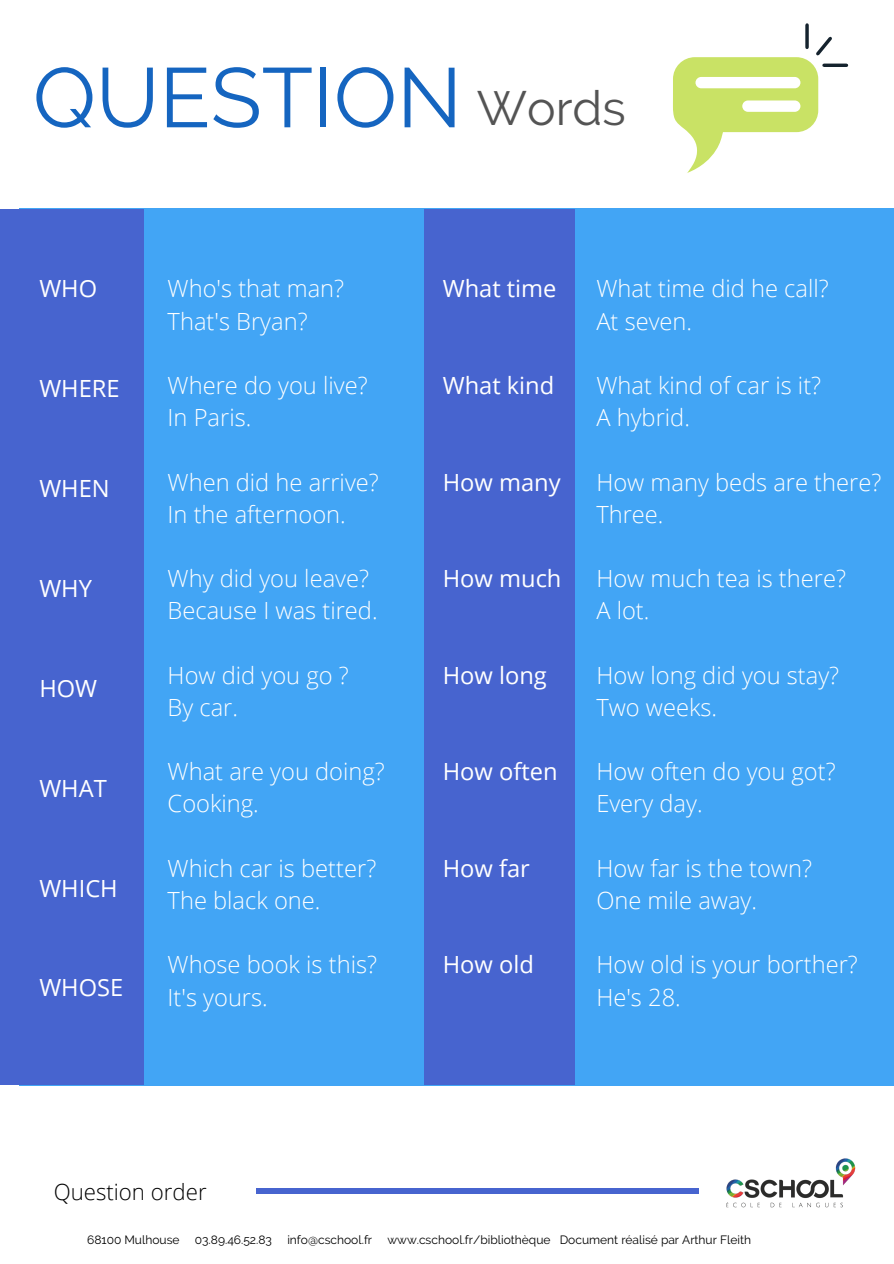
<style>
.page{position:relative;width:894px;height:1264px;background:#fff}
.page>*{position:absolute;margin:0;border:0;box-sizing:border-box;transform-origin:0 0}
.t1{font:84px "Raleway";color:#1565c0}
.t2{font:300 23.7px/32.2px "Open Sans";color:#fff}
.t3{font:23.7px "Open Sans";color:#fff}
.t4{font:300 22.2px "Open Sans";color:#000}
.t5{font:12px "Raleway";color:#000}
.s1{font-size:48px;color:#545454}
</style>
<div class="page">
<div style="left:20px;top:209px;width:873px;height:876px;background:#42a5f5"></div>
<div style="left:0;top:209px;width:144px;height:875px;background:#4764cf"></div>
<div style="left:424px;top:209px;width:150px;height:875px;background:#4764cf"></div>
<hr style="left:805px;top:25px;width:3px;height:22px;background:#15232e">
<hr style="left:823px;top:64px;width:23px;height:3px;background:#15232e">
<svg style="left:673px;top:34px;width:161px;height:139px"></svg>
<div style="left:256px;top:1188px;width:443px;height:5px;background:#4764cf"></div>
<img style="left:726px;top:1158px;width:128px;height:50px">
<h1 class="t1" style="left:33px;top:48px;width:594px">QUESTION <span class="s1">Words</span></h1>
<p class="t3" style="left:39px;top:272px;width:59px">WHO</p>
<p class="t3" style="left:39px;top:372px;width:82px">WHERE</p>
<p class="t3" style="left:39px;top:471px;width:72px">WHEN</p>
<p class="t3" style="left:39px;top:571px;width:54px">WHY</p>
<p class="t3" style="left:39px;top:671px;width:59px">HOW</p>
<p class="t3" style="left:39px;top:771px;width:69px">WHAT</p>
<p class="t3" style="left:39px;top:871px;width:80px">WHICH</p>
<p class="t3" style="left:39px;top:971px;width:85px">WHOSE</p>
<p class="t2" style="left:167px;top:272px;width:178px">Who's that man?<br>That's Bryan?</p>
<p class="t2" style="left:167px;top:368px;width:201px">Where do you live?<br>In Paris.</p>
<p class="t2" style="left:167px;top:465px;width:213px">When did he arrive?<br>In the afternoon.</p>
<p class="t2" style="left:167px;top:561px;width:211px">Why did you leave?<br>Because I was tired.</p>
<p class="t2" style="left:167px;top:658px;width:182px">How did you go ?<br>By car.</p>
<p class="t2" style="left:167px;top:755px;width:218px">What are you doing?<br>Cooking.</p>
<p class="t2" style="left:167px;top:851px;width:210px">Which car is better?<br>The black one.</p>
<p class="t2" style="left:167px;top:948px;width:211px">Whose book is this?<br>It's yours.</p>
<p class="t3" style="left:442px;top:272px;width:115px">What time</p>
<p class="t2" style="left:596px;top:272px;width:234px">What time did he call?<br>At seven.</p>
<p class="t3" style="left:442px;top:368px;width:113px">What kind</p>
<p class="t2" style="left:596px;top:368px;width:226px">What kind of car is it?<br>A hybrid.</p>
<p class="t3" style="left:442px;top:465px;width:119px">How many</p>
<p class="t2" style="left:596px;top:465px;width:286px">How many beds are there?<br>Three.</p>
<p class="t3" style="left:442px;top:561px;width:120px">How much</p>
<p class="t2" style="left:596px;top:561px;width:251px">How much tea is there?<br>A lot.</p>
<p class="t3" style="left:442px;top:658px;width:106px">How long</p>
<p class="t2" style="left:596px;top:658px;width:244px">How long did you stay?<br>Two weeks.</p>
<p class="t3" style="left:442px;top:755px;width:116px">How often</p>
<p class="t2" style="left:596px;top:755px;width:241px">How often do you got?<br>Every day.</p>
<p class="t3" style="left:442px;top:851px;width:89px">How far</p>
<p class="t2" style="left:596px;top:851px;width:217px">How far is the town?<br>One mile away.</p>
<p class="t3" style="left:442px;top:948px;width:93px">How old</p>
<p class="t2" style="left:596px;top:948px;width:263px">How old is your borther?<br>He's 28.</p>
<p class="t4" style="left:54px;top:1175px;width:154px">Question order</p>
<p class="t5" style="left:87px;top:1232px;width:94px">68100 Mulhouse</p>
<p class="t5" style="left:195px;top:1232px;width:79px">03.89.46.52.83</p>
<p class="t5" style="left:287px;top:1232px;width:86px">info@cschool.fr</p>
<p class="t5" style="left:387px;top:1232px;width:365px">www.cschool.fr/bibliothèque Document réalisé par Arthur Fleith</p>
</div>
